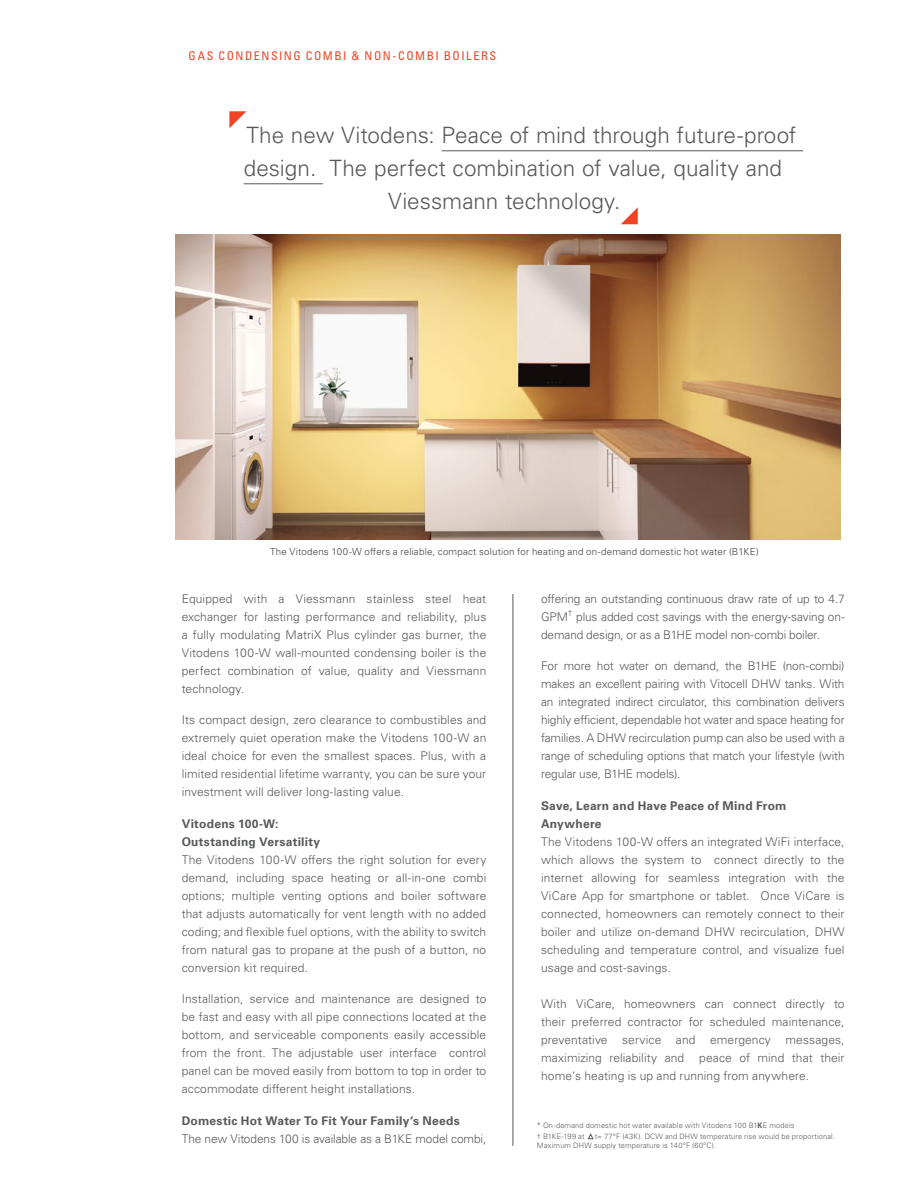
<style>
.page{position:relative;width:918px;height:1188px;background:#fff}
.page>*{position:absolute;margin:0;border:0;box-sizing:border-box;transform-origin:0 0}
.t1{font:300 22.5px "Univers LTCYR 45";color:#58595b}
.t2{font:300 12px/18px "Univers LTCYR 45";letter-spacing:.005em;color:#58595b;text-align:justify}
.t3{font:700 12px/18px "Univers LTCYR 65";letter-spacing:.02em;color:#58595b}
.t4{font:condensed 12px "Univers LTCYR 57";letter-spacing:.125em;color:#ef4423}
.t5{font:300 9.75px "Univers LTCYR 45";letter-spacing:.015em;color:#414042}
.t6{font:300 7.5px/11.1px "Univers LTCYR 45";letter-spacing:.02em;color:#58595b}
.s1{font-family:"Univers LTCYR 65";font-weight:700}
</style>
<div class="page">
<img style="left:175px;top:234px;width:665px;height:306px">
<hr style="left:513px;top:594px;width:1px;height:552px;background:#58595b">
<hr style="left:442px;top:150px;width:361px;height:1px;background:#58595b">
<hr style="left:244px;top:183px;width:79px;height:1px;background:#58595b">
<svg style="left:229px;top:111px;width:17px;height:17px"></svg>
<svg style="left:621px;top:207px;width:17px;height:17px"></svg>
<svg style="left:588px;top:1134px;width:6px;height:5px"></svg>
<p class="t4" style="left:189px;top:48px;width:309px">GAS CONDENSING COMBI &amp; NON-COMBI BOILERS</p>
<h1 class="t1" style="left:246px;top:121px;width:552px">The new Vitodens: Peace of mind through future-proof</h1>
<h1 class="t1" style="left:244px;top:154px;width:540px">design. The perfect combination of value, quality and</h1>
<h1 class="t1" style="left:388px;top:187px;width:234px">Viessmann technology.</h1>
<p class="t5" style="left:270px;top:545px;width:490px">The Vitodens 100-W offers a reliable, compact solution for heating and on-demand domestic hot water (B1KE)</p>
<p class="t2" style="left:182px;top:589px;width:306px">Equipped with a Viessmann stainless steel heat exchanger for lasting performance and reliability, plus a fully modulating MatriX Plus cylinder gas burner, the Vitodens 100-W wall-mounted condensing boiler is the perfect combination of value, quality and Viessmann technology.</p>
<p class="t2" style="left:182px;top:711px;width:306px">Its compact design, zero clearance to combustibles and extremely quiet operation make the Vitodens 100-W an ideal choice for even the smallest spaces. Plus, with a limited residential lifetime warranty, you can be sure your investment will deliver long-lasting value.</p>
<p class="t3" style="left:182px;top:814px;width:140px">Vitodens 100-W:<br>Outstanding Versatility</p>
<p class="t2" style="left:182px;top:850px;width:306px">The Vitodens 100-W offers the right solution for every demand, including space heating or all-in-one combi options; multiple venting options and boiler software that adjusts automatically for vent length with no added coding; and flexible fuel options, with the ability to switch from natural gas to propane at the push of a button, no conversion kit required.</p>
<p class="t2" style="left:182px;top:990px;width:306px">Installation, service and maintenance are designed to be fast and easy with all pipe connections located at the bottom, and serviceable components easily accessible from the front. The adjustable user interface control panel can be moved easily from bottom to top in order to accommodate different height installations.</p>
<p class="t3" style="left:182px;top:1111px;width:280px">Domestic Hot Water To Fit Your Family‘s Needs</p>
<p class="t2" style="left:182px;top:1129px;width:306px">The new Vitodens 100 is available as a B1KE model combi,</p>
<p class="t2" style="left:541px;top:589px;width:305px">offering an outstanding continuous draw rate of up to 4.7<br>GPM<sup>†</sup> plus added cost savings with the energy-saving on&shy;demand design, or as a B1HE model non-combi boiler.</p>
<p class="t2" style="left:541px;top:657px;width:305px">For more hot water on demand, the B1HE (non-combi) makes an excellent pairing with Vitocell DHW tanks. With an integrated indirect circulator, this combination delivers highly efficient, dependable hot water and space heating for families. A DHW recirculation pump can also be used with a range of scheduling options that match your lifestyle (with regular use, B1HE models).</p>
<p class="t3" style="left:541px;top:796px;width:247px">Save, Learn and Have Peace of Mind From<br>Anywhere</p>
<p class="t2" style="left:541px;top:832px;width:305px">The Vitodens 100-W offers an integrated WiFi interface, which allows the system to connect directly to the internet allowing for seamless integration with the ViCare App for smartphone or tablet. Once ViCare is connected, homeowners can remotely connect to their boiler and utilize on-demand DHW recirculation, DHW scheduling and temperature control, and visualize fuel usage and cost-savings.</p>
<p class="t2" style="left:541px;top:994px;width:305px">With ViCare, homeowners can connect directly to their preferred contractor for scheduled maintenance, preventative service and emergency messages, maximizing reliability and peace of mind that their home‘s heating is up and running from anywhere.</p>
<p class="t6" style="left:537px;top:1119px;width:259px">* On-demand domestic hot water available with Vitodens 100 B1<span class="s1">K</span>E models † B1KE-199 at</p>
<p class="t6" style="left:537px;top:1131px;width:300px;line-height:9px;text-indent:58px">t= 77ºF (43K). DCW and DHW temperature rise would be proportional.<br>Maximum DHW supply temperature is 140ºF (60ºC).</p>
</div>
